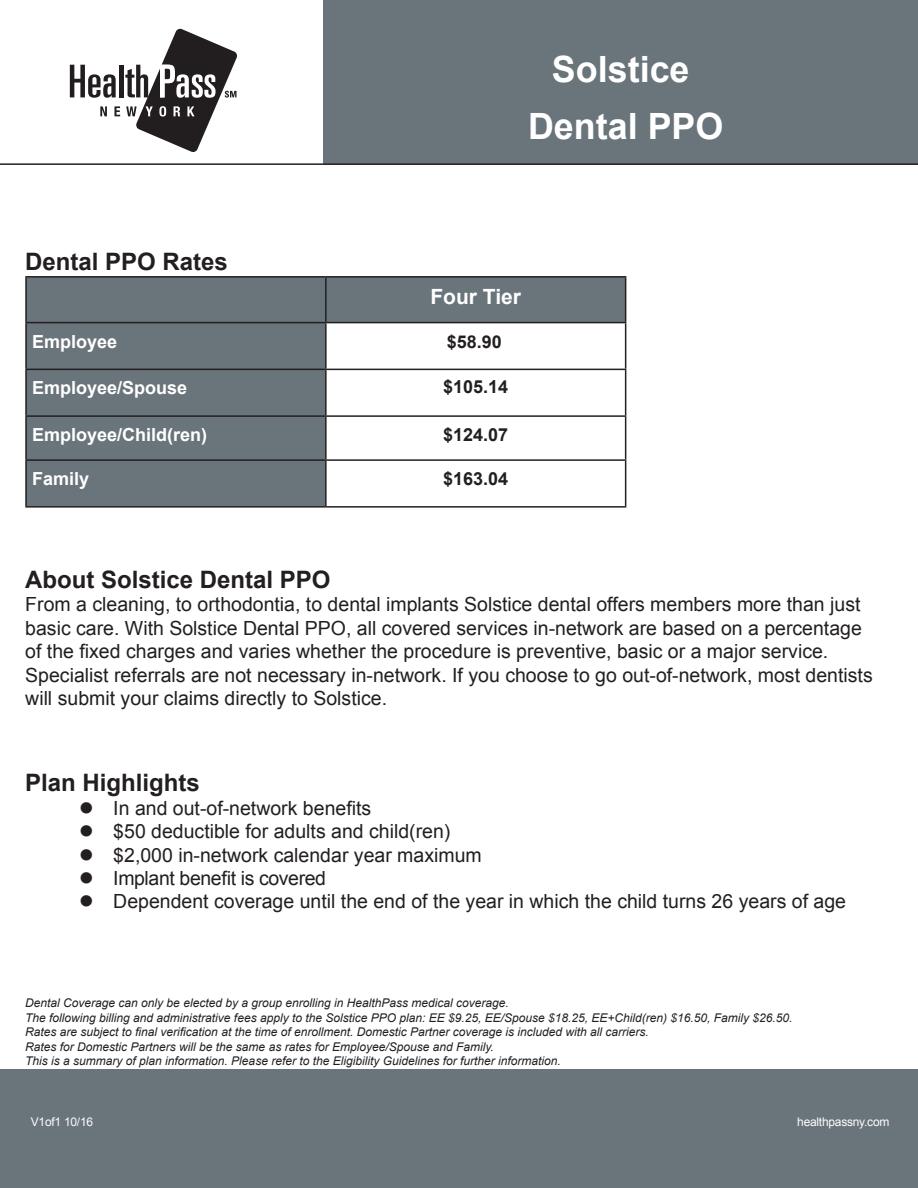
<style>
.page{position:relative;width:918px;height:1188px;background:#fff}
.page>*{position:absolute;margin:0;border:0;box-sizing:border-box;transform-origin:0 0}
.t1{font:700 36.15px "Arial";color:#fff}
.t2{font:700 24px "Arial";color:#231f20}
.t3{font:700 21px "Arial";color:#fff}
.t4{font:19.5px/23.4px "Arial";color:#231f20}
.t5{font:19.5px "Arial";letter-spacing:-.02em;color:#231f20}
.t6{font:700 18px "Arial";color:#fff}
.t7{font:700 18px "Arial";color:#231f20}
.t8{font:700 17.7px "Arial";color:#231f20}
.t9{font:italic 12px "Arial";color:#231f20}
.t10{font:12px "Arial";letter-spacing:-.02em;color:#fcfcfc}
</style>
<div class="page">
<div style="left:27px;top:278px;width:598px;height:44px;background:#6a747b"></div>
<div style="left:27px;top:323px;width:298px;height:183px;background:#6a747b"></div>
<svg style="left:327px;top:323px;width:298px;height:183px"></svg>
<hr style="left:25px;top:276px;width:301px;height:2px;background:#231f20">
<hr style="left:25px;top:278px;width:2px;height:44px;background:#231f20">
<hr style="left:326px;top:276px;width:300px;height:2px;background:#231f20">
<hr style="left:325px;top:278px;width:2px;height:44px;background:#231f20">
<hr style="left:625px;top:278px;width:1px;height:44px;background:#231f20">
<hr style="left:25px;top:322px;width:301px;height:1px;background:#231f20">
<hr style="left:25px;top:323px;width:2px;height:46px;background:#231f20">
<hr style="left:326px;top:322px;width:300px;height:1px;background:#231f20">
<hr style="left:325px;top:323px;width:2px;height:46px;background:#231f20">
<hr style="left:625px;top:323px;width:1px;height:46px;background:#231f20">
<hr style="left:25px;top:369px;width:301px;height:1px;background:#231f20">
<hr style="left:25px;top:370px;width:2px;height:45px;background:#231f20">
<hr style="left:326px;top:369px;width:300px;height:1px;background:#231f20">
<hr style="left:325px;top:370px;width:2px;height:45px;background:#231f20">
<hr style="left:625px;top:370px;width:1px;height:45px;background:#231f20">
<hr style="left:25px;top:415px;width:301px;height:2px;background:#231f20">
<hr style="left:25px;top:417px;width:2px;height:42px;background:#231f20">
<hr style="left:326px;top:415px;width:300px;height:2px;background:#231f20">
<hr style="left:325px;top:417px;width:2px;height:42px;background:#231f20">
<hr style="left:625px;top:417px;width:1px;height:42px;background:#231f20">
<hr style="left:25px;top:459px;width:301px;height:2px;background:#231f20">
<hr style="left:25px;top:461px;width:2px;height:45px;background:#231f20">
<hr style="left:326px;top:459px;width:300px;height:2px;background:#231f20">
<hr style="left:325px;top:461px;width:2px;height:45px;background:#231f20">
<hr style="left:625px;top:461px;width:1px;height:45px;background:#231f20">
<hr style="left:25px;top:506px;width:301px;height:2px;background:#231f20">
<hr style="left:326px;top:506px;width:300px;height:2px;background:#231f20">
<div style="left:324px;top:0;width:594px;height:164px;background:#6a747b"></div>
<svg style="left:70px;top:29px;width:167px;height:123px"></svg>
<hr style="left:0;top:163px;width:918px;height:2px;background:#231f20">
<div style="left:0;top:1069px;width:918px;height:119px;background:#6a747b"></div>
<p class="t1" style="left:552px;top:45px;width:139px">Solstice</p>
<p class="t1" style="left:528px;top:102px;width:197px">Dental PPO</p>
<p class="t2" style="left:25px;top:246px;width:204px">Dental PPO Rates</p>
<p class="t3" style="left:430px;top:283px;width:92px">Four Tier</p>
<p class="t6" style="left:32px;top:329px;width:87px">Employee</p>
<p class="t8" style="left:447px;top:330px;width:57px">$58.90</p>
<p class="t6" style="left:32px;top:376px;width:157px">Employee/Spouse</p>
<p class="t7" style="left:443px;top:375px;width:67px">$105.14</p>
<p class="t6" style="left:32px;top:423px;width:177px">Employee/Child(ren)</p>
<p class="t7" style="left:443px;top:423px;width:67px">$124.07</p>
<p class="t6" style="left:32px;top:467px;width:59px">Family</p>
<p class="t7" style="left:443px;top:467px;width:67px">$163.04</p>
<p class="t2" style="left:25px;top:564px;width:307px">About Solstice Dental PPO</p>
<p class="t4" style="left:25px;top:593px;width:849px">From a cleaning, to orthodontia, to dental implants Solstice dental offers members more than just basic care. With Solstice Dental PPO, all covered services in-network are based on a percentage of the fixed charges and varies whether the procedure is preventive, basic or a major service.<br>Specialist referrals are not necessary in-network. If you choose to go out-of-network, most dentists will submit your claims directly to Solstice.</p>
<p class="t2" style="left:25px;top:767px;width:176px">Plan Highlights</p>
<p class="t4" style="left:79px;top:796px;width:294px">● In and out-of-network benefits</p>
<p class="t4" style="left:79px;top:820px;width:373px">● $50 deductible for adults and child(ren)</p>
<p class="t4" style="left:79px;top:843px;width:404px">● $2,000 in-network calendar year maximum</p>
<p class="t5" style="left:79px;top:865px;width:248px">● Implant benefit is covered</p>
<p class="t4" style="left:79px;top:890px;width:768px">● Dependent coverage until the end of the year in which the child turns 26 years of age</p>
<p class="t9" style="left:25px;top:995px;width:485px">Dental Coverage can only be elected by a group enrolling in HealthPass medical coverage.</p>
<p class="t9" style="left:25px;top:1010px;width:769px">The following billing and administrative fees apply to the Solstice PPO plan: EE $9.25, EE/Spouse $18.25, EE+Child(ren) $16.50, Family $26.50.</p>
<p class="t9" style="left:25px;top:1024px;width:625px">Rates are subject to final verification at the time of enrollment. Domestic Partner coverage is included with all carriers.</p>
<p class="t9" style="left:25px;top:1039px;width:470px">Rates for Domestic Partners will be the same as rates for Employee/Spouse and Family.</p>
<p class="t9" style="left:25px;top:1053px;width:537px">This is a summary of plan information. Please refer to the Eligibility Guidelines for further information.</p>
<p class="t10" style="left:31px;top:1114px;width:64px">V1of1 10/16</p>
<p class="t10" style="left:797px;top:1114px;width:94px">healthpassny.com</p>
</div>
